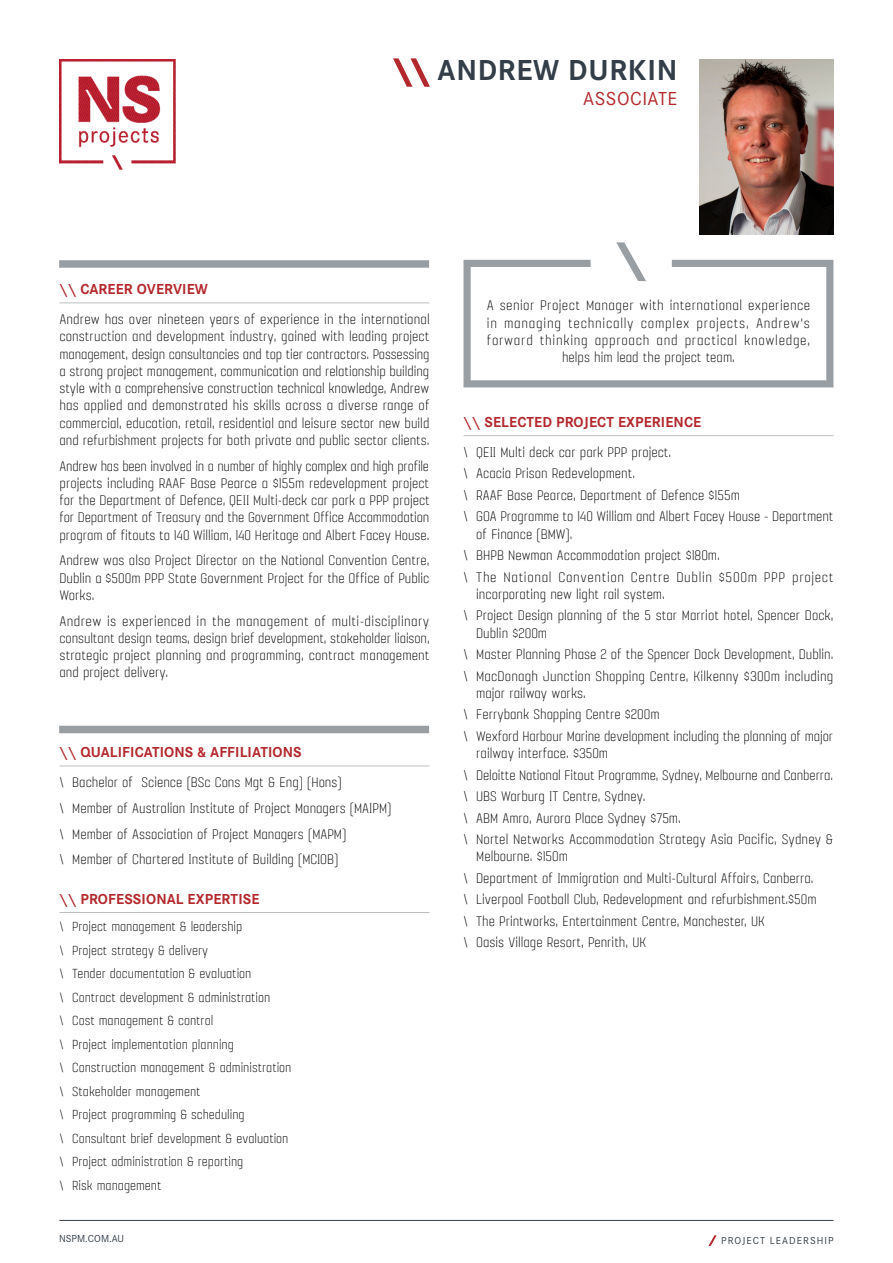
<style>
.page{position:relative;width:893px;height:1263px;background:#fff}
.page>*{position:absolute;margin:0;border:0;box-sizing:border-box;transform-origin:0 0}
.t1{font:700 30px "Corporate S";letter-spacing:.025em;color:#333e48}
.t2{font:19.5px "Corporate S";letter-spacing:.025em;color:#b3282d}
.t3{font:15px/17.2px "Gubia";color:#000}
.t4{font:15px/17.2px "Gubia";letter-spacing:.045em;color:#000;text-align:center}
.t5{font:15px/21.5px "Gubia";letter-spacing:.04em;color:#000}
.t6{font:700 15px "Corporate S";letter-spacing:.01em;color:#b3282d}
.t7{font:14.25px/23.5px "Gubia";color:#000}
.t8{font:10.5px "Corporate S";letter-spacing:.1em;color:#333e48}
.t9{font:10.5px "Corporate S";color:#333e48}
.s1{color:#b3282d}
</style>
<div class="page">
<hr style="left:59px;top:1220px;width:774px;height:1px;background:#333e48">
<svg style="left:708px;top:1235px;width:9px;height:11px"></svg>
<img style="left:60px;top:60px;width:116px;height:109px">
<svg style="left:727px;top:163px;width:107px;height:72px"></svg>
<div style="left:59px;top:260px;width:370px;height:8px;background:#999ea3"></div>
<svg style="left:463px;top:260px;width:370px;height:127px"></svg>
<svg style="left:616px;top:242px;width:30px;height:39px"></svg>
<div style="left:59px;top:726px;width:370px;height:7px;background:#999ea3"></div>
<hr style="left:60px;top:765px;width:369px;height:1px;background:#bcbec0">
<hr style="left:60px;top:912px;width:369px;height:1px;background:#bcbec0">
<hr style="left:60px;top:302px;width:369px;height:1px;background:#bcbec0">
<svg style="left:393px;top:58px;width:37px;height:29px"></svg>
<hr style="left:463px;top:435px;width:370px;height:1px;background:#bcbec0">
<img style="left:699px;top:60px;width:134px;height:174px">
<h1 class="t1" style="left:394px;top:49px;width:284px"><span class="s1">\\</span> ANDREW DURKIN</h1>
<h2 class="t2" style="left:583px;top:86px;width:96px">ASSOCIATE</h2>
<p class="t6" style="left:60px;top:279px;width:150px">\\ CAREER OVERVIEW</p>
<p class="t3" style="left:60px;top:310px;width:372px;text-align:justify">Andrew has over nineteen years of experience in the international construction and development industry, gained with leading project management, design consultancies and top tier contractors. Possessing a strong project management, communication and relationship building style with a comprehensive construction technical knowledge, Andrew has applied and demonstrated his skills across a diverse range of commercial, education, retail, residential and leisure sector new build and refurbishment projects for both private and public sector clients.</p>
<p class="t3" style="left:60px;top:457px;width:372px;text-align:justify">Andrew has been involved in a number of highly complex and high profile projects including RAAF Base Pearce a $155m redevelopment project for the Department of Defence, QEII Multi-deck car park a PPP project for Department of Treasury and the Government Office Accommodation program of fitouts to 140 William, 140 Heritage and Albert Facey House.</p>
<p class="t3" style="left:60px;top:552px;width:371px;text-align:justify">Andrew was also Project Director on the National Convention Centre, Dublin a $500m PPP State Government Project for the Office of Public Works.</p>
<p class="t3" style="left:60px;top:612px;width:372px;text-align:justify">Andrew is experienced in the management of multi-disciplinary consultant design teams, design brief development, stakeholder liaison, strategic project planning and programming, contract management and project delivery.</p>
<p class="t6" style="left:60px;top:742px;width:244px">\\ QUALIFICATIONS &amp; AFFILIATIONS</p>
<p class="t3" style="left:60px;top:769px;width:333px;line-height:25.8px">\ Bachelor of Science (BSc Cons Mgt &amp; Eng) (Hons)<br>\ Member of Australian Institute of Project Managers (MAIPM) \ Member of Association of Project Managers (MAPM)<br>\ Member of Chartered Institute of Building (MCIOB)</p>
<p class="t6" style="left:60px;top:888px;width:201px">\\ PROFESSIONAL EXPERTISE</p>
<p class="t7" style="left:60px;top:915px;width:233px">\ Project management &amp; leadership<br>\ Project strategy &amp; delivery<br>\ Tender documentation &amp; evaluation<br>\ Contract development &amp; administration<br>\ Cost management &amp; control<br>\ Project implementation planning<br>\ Construction management &amp; administration \ Stakeholder management<br>\ Project programming &amp; scheduling<br>\ Consultant brief development &amp; evaluation \ Project administration &amp; reporting<br>\ Risk management</p>
<p class="t4" style="left:487px;top:297px;width:325px">A senior Project Manager with international experience in managing technically complex projects, Andrew’s forward thinking approach and practical knowledge, helps him lead the project team.</p>
<p class="t6" style="left:463px;top:411px;width:239px">\\ SELECTED PROJECT EXPERIENCE</p>
<p class="t3" style="left:463px;top:441px;width:371px;line-height:21.5px">\ QEII Multi deck car park PPP project.<br>\ Acacia Prison Redevelopment.<br>\ RAAF Base Pearce, Department of Defence $155m<br>\ GOA Programme to 140 William and Albert Facey House - Department</p>
<p class="t5" style="left:463px;top:523px;width:372px;text-indent:13px">of Finance (BMW).<br>\ BHPB Newman Accommodation project $180m.<br>\ The National Convention Centre Dublin $500m PPP project</p>
<p class="t3" style="left:463px;top:583px;width:372px;line-height:21.5px;text-indent:13px">incorporating new light rail system.<br>\ Project Design planning of the 5 star Marriot hotel, Spencer Dock,</p>
<p class="t3" style="left:463px;top:622px;width:371px;line-height:21.5px;text-indent:13px">Dublin $200m<br>\ Master Planning Phase 2 of the Spencer Dock Development, Dublin. \ MacDonagh Junction Shopping Centre, Kilkenny $300m including</p>
<p class="t3" style="left:463px;top:682px;width:371px;line-height:21.5px;text-indent:13px">major railway works.<br>\ Ferrybank Shopping Centre $200m<br>\ Wexford Harbour Marine development including the planning of major</p>
<p class="t3" style="left:463px;top:742px;width:371px;line-height:21.5px;text-indent:13px">railway interface. $350m<br>\ Deloitte National Fitout Programme, Sydney, Melbourne and Canberra. \ UBS Warburg IT Centre, Sydney.<br>\ ABM Amro, Aurora Place Sydney $75m.<br>\ Nortel Networks Accommodation Strategy Asia Pacific, Sydney &amp;</p>
<p class="t3" style="left:463px;top:846px;width:355px;line-height:21.5px;text-indent:13px">Melbourne. $150m<br>\ Department of Immigration and Multi-Cultural Affairs, Canberra. \ Liverpool Football Club, Redevelopment and refurbishment.$50m \ The Printworks, Entertainment Centre, Manchester, UK<br>\ Oasis Village Resort, Penrith, UK</p>
<p class="t9" style="left:59px;top:1232px;width:66px">NSPM.COM.AU</p>
<p class="t8" style="left:721px;top:1234px;width:113px">PROJECT LEADERSHIP</p>
</div>
